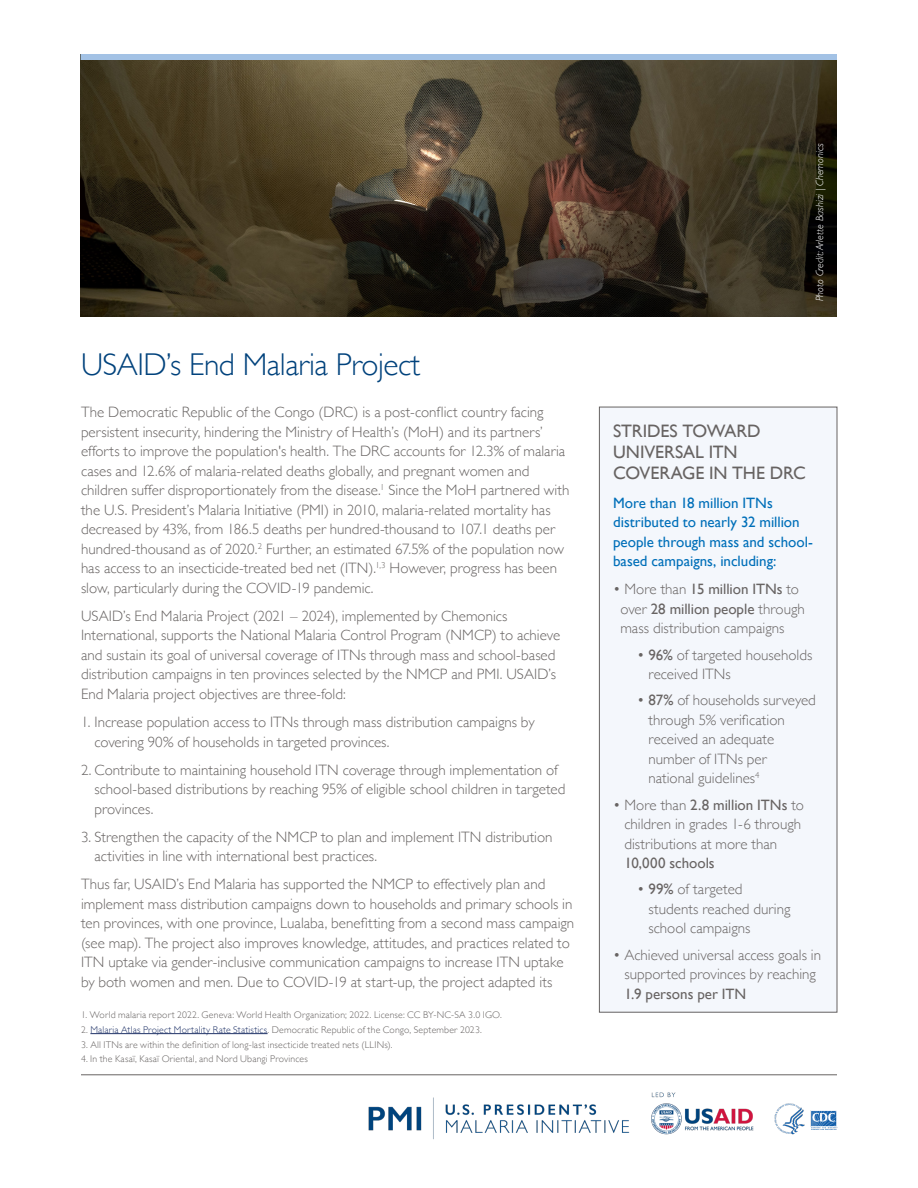
<style>
.page{position:relative;width:918px;height:1188px;background:#fff}
.page>*{position:absolute;margin:0;border:0;box-sizing:border-box;transform-origin:0 0}
.Subheader{font:300 31.5px "Gill Sans";letter-spacing:-.015em;color:#01427c}
.Body_Text{font:18px/21px "Gill Sans";letter-spacing:-.005em;color:#676362}
.Body_Text-2{font:300 15px/19.5px "Gill Sans";color:#686463}
.Body_Text-3{font:15px/19.5px "Gill Sans";color:#006fb9}
.t1{font:italic 300 10.5px "Gill Sans";color:#fff}
.Body_Text-4{font:300 9.75px "Gill Sans";letter-spacing:.015em;color:#686463}
.s1{color:#1f3267}
.s2{font-weight:400}
</style>
<div class="page">
<img style="left:81px;top:60px;width:756px;height:256px">
<div style="left:81px;top:54px;width:756px;height:6px;background:#a3c2e5"></div>
<hr style="left:81px;top:1074px;width:756px;height:1px;background:#686463">
<div style="left:599px;top:407px;width:238px;height:605px;background:#f4f7fc"></div>
<div style="left:599px;top:407px;width:238px;height:605px;border:1px solid #676362"></div>
<img style="left:368px;top:1092px;width:470px;height:48px">
<hr style="left:90px;top:1033px;width:178px;height:1px;background:#1f3267">
<p class="Subheader" style="left:81px;top:340px;width:341px">USAID’s End Malaria Project</p>
<p class="Body_Text-2" style="left:81px;top:402px;width:490px">The Democratic Republic of the Congo (DRC) is a post-conflict country facing persistent insecurity, hindering the Ministry of Health’s (MoH) and its partners’ efforts to improve the population's health. The DRC accounts for 12.3% of malaria cases and 12.6% of malaria-related deaths globally, and pregnant women and children suffer disproportionately from the disease.<sup>1</sup> Since the MoH partnered with the U.S. President’s Malaria Initiative (PMI) in 2010, malaria-related mortality has decreased by 43%, from 186.5 deaths per hundred-thousand to 107.1 deaths per hundred-thousand as of 2020.<sup>2</sup> Further, an estimated 67.5% of the population now has access to an insecticide-treated bed net (ITN).<sup>1,3</sup> However, progress has been slow, particularly during the COVID-19 pandemic.</p>
<p class="Body_Text-2" style="left:81px;top:606px;width:481px">USAID’s End Malaria Project (2021 – 2024), implemented by Chemonics International, supports the National Malaria Control Program (NMCP) to achieve and sustain its goal of universal coverage of ITNs through mass and school-based distribution campaigns in ten provinces selected by the NMCP and PMI. USAID’s End Malaria project objectives are three-fold:</p>
<p class="Body_Text-2" style="left:94px;top:712px;width:442px;text-indent:-14px">1. Increase population access to ITNs through mass distribution campaigns by covering 90% of households in targeted provinces.</p>
<p class="Body_Text-2" style="left:94px;top:759px;width:473px;text-indent:-14px">2. Contribute to maintaining household ITN coverage through implementation of school-based distributions by reaching 95% of eligible school children in targeted provinces.</p>
<p class="Body_Text-2" style="left:94px;top:826px;width:460px;text-indent:-14px">3. Strengthen the capacity of the NMCP to plan and implement ITN distribution activities in line with international best practices.</p>
<p class="Body_Text-2" style="left:81px;top:874px;width:495px">Thus far, USAID’s End Malaria has supported the NMCP to effectively plan and implement mass distribution campaigns down to households and primary schools in ten provinces, with one province, Lualaba, benefitting from a second mass campaign (see map). The project also improves knowledge, attitudes, and practices related to ITN uptake via gender-inclusive communication campaigns to increase ITN uptake by both women and men. Due to COVID-19 at start-up, the project adapted its</p>
<p class="Body_Text-4" style="left:81px;top:1007px;width:422px">1. World malaria report 2022. Geneva: World Health Organization; 2022. License: CC BY-NC-SA 3.0 IGO.</p>
<p class="Body_Text-4" style="left:81px;top:1022px;width:402px">2. <span class="s1">Malaria Atlas Project Mortality Rate Statistics</span>. Democratic Republic of the Congo, September 2023.</p>
<p class="Body_Text-4" style="left:81px;top:1037px;width:313px">3. All ITNs are within the definition of long-last insecticide treated nets (LLINs).</p>
<p class="Body_Text-4" style="left:81px;top:1051px;width:228px">4. In the Kasaï, Kasaï Oriental, and Nord Ubangi Provinces</p>
<p class="t1" style="left:814px;top:301px;width:159px;rotate:-90deg">Photo Credit: Arlette Bashizi | Chemonics</p>
<p class="Body_Text" style="left:613px;top:421px;width:194px">STRIDES TOWARD<br>UNIVERSAL ITN<br>COVERAGE IN THE DRC</p>
<p class="Body_Text-3" style="left:613px;top:493px;width:201px">More than 18 million ITNs distributed to nearly 32 million people through mass and school&shy;based campaigns, including:</p>
<p class="Body_Text-2" style="left:620px;top:579px;width:186px;text-indent:-7px">• More than <span class="s2">15 million ITNs</span> to over <span class="s2">28 million people</span> through mass distribution campaigns</p>
<p class="Body_Text-2" style="left:648px;top:644px;width:165px;text-indent:-11px">• <span class="s2">96%</span> of targeted households received ITNs</p>
<p class="Body_Text-2" style="left:648px;top:690px;width:169px;text-indent:-11px">• <span class="s2">87%</span> of households surveyed through 5% verification received an adequate number of ITNs per national guidelines<sup>4</sup></p>
<p class="Body_Text-2" style="left:624px;top:794px;width:181px;text-indent:-11px">• More than <span class="s2">2.8 million ITNs</span> to children in grades 1-6 through distributions at more than<br><span class="s2">10,000 schools</span></p>
<p class="Body_Text-2" style="left:648px;top:879px;width:143px;text-indent:-11px">• <span class="s2">99%</span> of targeted students reached during school campaigns</p>
<p class="Body_Text-2" style="left:624px;top:944px;width:198px;text-indent:-11px">• Achieved universal access goals in supported provinces by reaching<br><span class="s2">1.9 persons per ITN</span></p>
</div>
